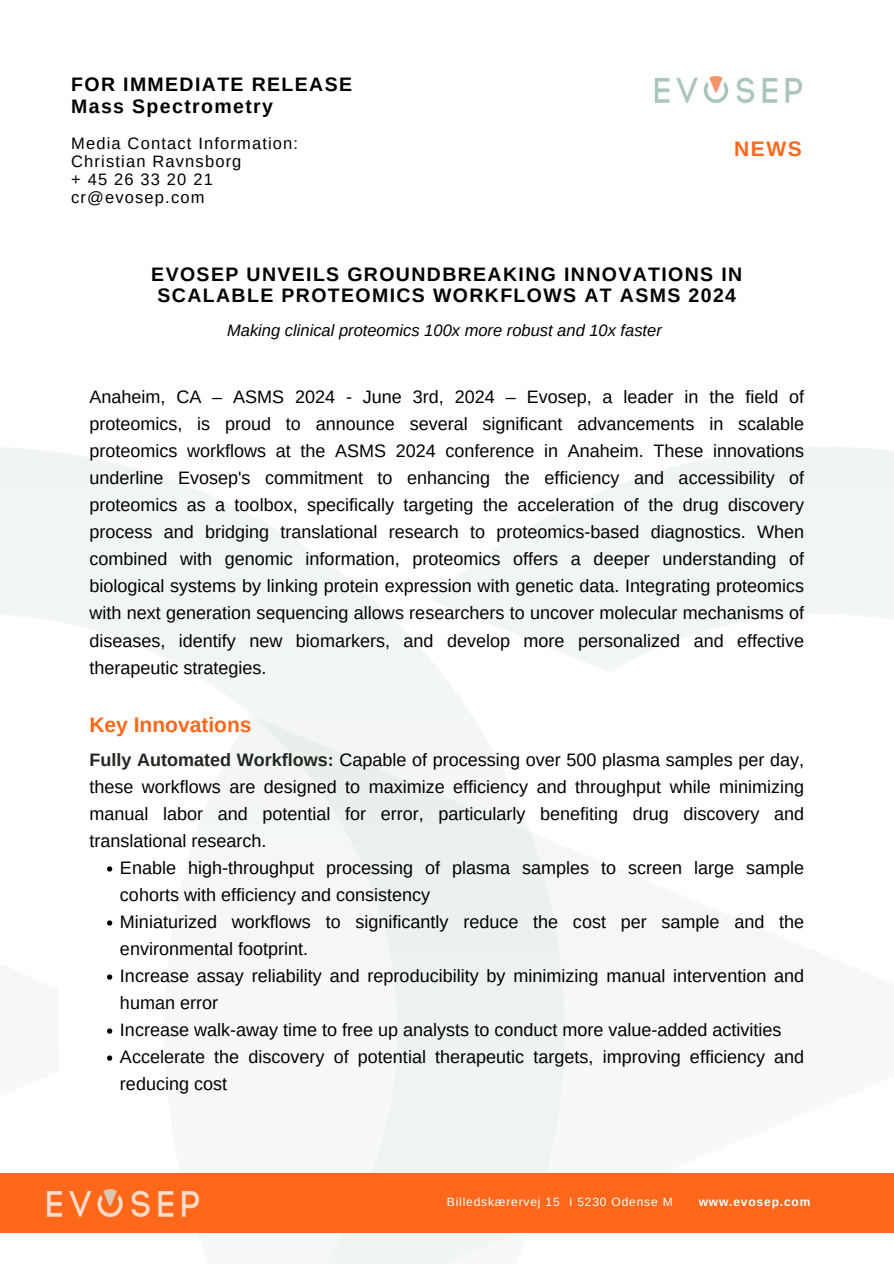
<style>
.page{position:relative;width:894px;height:1264px;background:#fff}
.page>*{position:absolute;margin:0;border:0;box-sizing:border-box;transform-origin:0 0}
.t1{font:700 21px "Arimo";color:#ff671b}
.t2{font:700 19.5px/21.3px "Arimo";letter-spacing:.07em;color:#000;text-align:center}
.t3{font:18px/27px "Arimo";color:#000}
.t4{font:16.5px/18px "Arimo";letter-spacing:.07em;color:#000}
.t5{font:italic 16.5px "Arimo";color:#000}
.t6{font:12px "Arimo";letter-spacing:.07em;color:#fff}
.t7{font:700 12px "Arimo";letter-spacing:.07em;color:#fff}
.s1{font-weight:700;color:#222720}
</style>
<div class="page">
<img style="left:0;top:447px;width:893px;height:816px">
<div style="left:0;top:1173px;width:893px;height:58px;background:#ff671b"></div>
<img style="left:46px;top:1189px;width:154px;height:29px">
<img style="left:655px;top:75px;width:147px;height:29px">
<svg style="left:107px;top:866px;width:5px;height:5px"></svg>
<svg style="left:107px;top:920px;width:5px;height:5px"></svg>
<svg style="left:107px;top:974px;width:5px;height:5px"></svg>
<svg style="left:107px;top:1028px;width:5px;height:5px"></svg>
<svg style="left:107px;top:1055px;width:5px;height:5px"></svg>
<p class="t2" style="left:71px;top:74px;width:282px;text-align:left">FOR IMMEDIATE RELEASE<br>Mass Spectrometry</p>
<p class="t4" style="left:71px;top:135px;width:228px">Media Contact Information:<br>Christian Ravnsborg<br>+ 45 26 33 20 21 cr@evosep.com</p>
<p class="t1" style="left:734px;top:137px;width:69px">NEWS</p>
<p class="t2" style="left:151px;top:263px;width:592px">EVOSEP UNVEILS GROUNDBREAKING INNOVATIONS IN<br>SCALABLE PROTEOMICS WORKFLOWS AT ASMS 2024</p>
<p class="t5" style="left:227px;top:321px;width:436px">Making clinical proteomics 100x more robust and 10x faster</p>
<p class="t3" style="left:89px;top:383px;width:716px;text-align:justify">Anaheim, CA – ASMS 2024 - June 3rd, 2024 – Evosep, a leader in the field of proteomics, is proud to announce several significant advancements in scalable proteomics workflows at the ASMS 2024 conference in Anaheim. These innovations underline Evosep's commitment to enhancing the efficiency and accessibility of proteomics as a toolbox, specifically targeting the acceleration of the drug discovery process and bridging translational research to proteomics-based diagnostics. When combined with genomic information, proteomics offers a deeper understanding of biological systems by linking protein expression with genetic data. Integrating proteomics with next generation sequencing allows researchers to uncover molecular mechanisms of diseases, identify new biomarkers, and develop more personalized and effective therapeutic strategies.</p>
<h1 class="t1" style="left:89px;top:712px;width:164px">Key Innovations</h1>
<h1 class="t3" style="left:89px;top:746px;width:716px;text-align:justify"><span class="s1">Fully Automated Workflows:</span> Capable of processing over 500 plasma samples per day, these workflows are designed to maximize efficiency and throughput while minimizing manual labor and potential for error, particularly benefiting drug discovery and translational research.</h1>
<h3 class="t3" style="left:120px;top:854px;width:685px">Enable high-throughput processing of plasma samples to screen large sample cohorts with efficiency and consistency</h3>
<h3 class="t3" style="left:120px;top:908px;width:685px">Miniaturized workflows to significantly reduce the cost per sample and the environmental footprint.</h3>
<h2 class="t3" style="left:120px;top:962px;width:685px">Increase assay reliability and reproducibility by minimizing manual intervention and human error</h2>
<h3 class="t3" style="left:120px;top:1016px;width:663px">Increase walk-away time to free up analysts to conduct more value-added activities</h3>
<p class="t3" style="left:120px;top:1043px;width:685px">Accelerate the discovery of potential therapeutic targets, improving efficiency and reducing cost</p>
<p class="t6" style="left:446px;top:1194px;width:227px">Billedskærervej 15 I 5230 Odense M</p>
<p class="t7" style="left:698px;top:1194px;width:113px">www.evosep.com</p>
</div>
